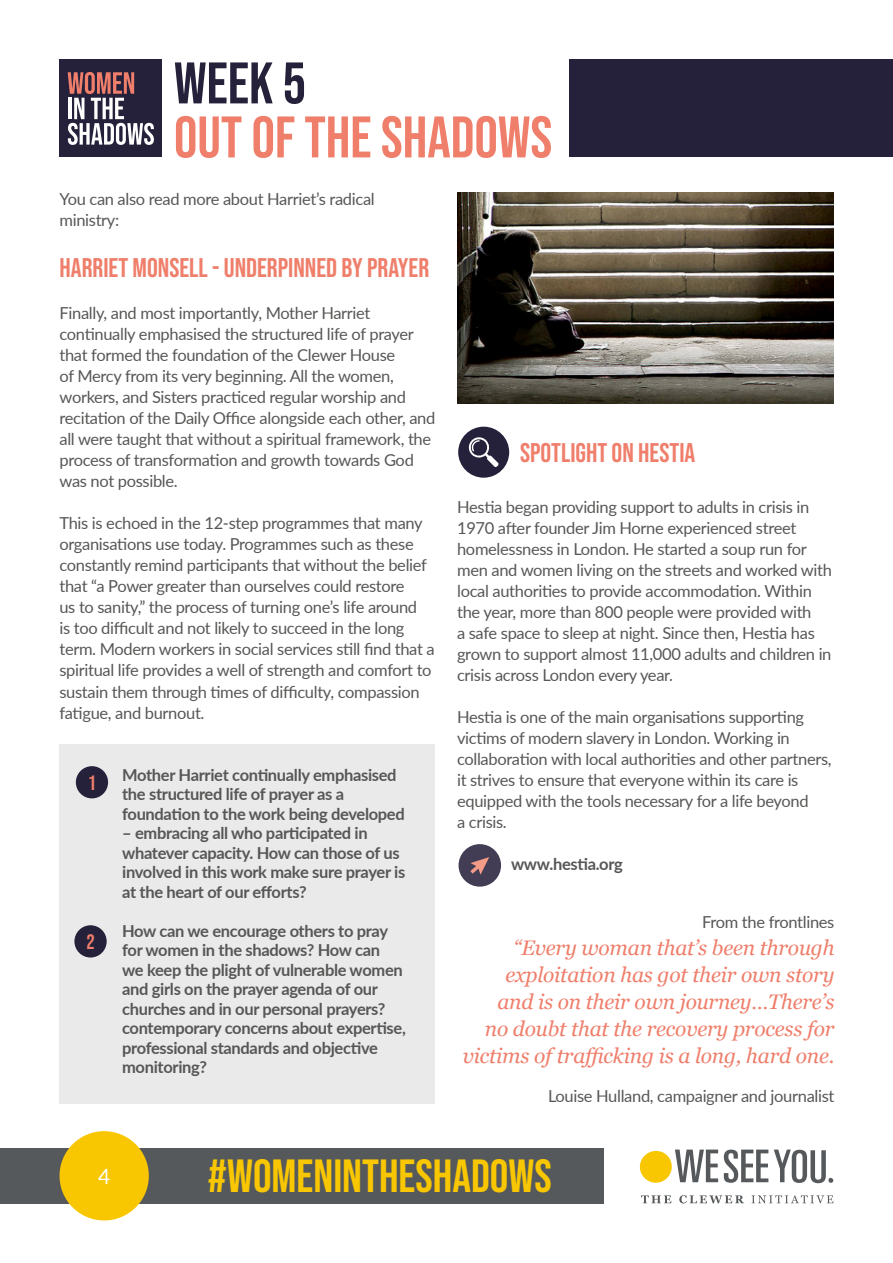
<style>
.page{position:relative;width:893px;height:1263px;background:#fff}
.page>*{position:absolute;margin:0;border:0;box-sizing:border-box;transform-origin:0 0}
.t1{font:58.5px "Bebas Neue";color:#ef7e6b}
.t2{font:58.5px "Bebas Neue";color:#25213a}
.t3{font:46.5px "Bebas Neue";color:#f9c701}
.t4{font:27px "Bebas Neue";color:#ef7e6b}
.t5{font:italic 21px/27px "Georgia";letter-spacing:-.01em;color:#ef7e6b;text-align:right}
.t6{font:21px "Lato";color:#fff}
.t7{font:20.85px "Bebas Neue";color:#ef7e6b}
.t8{font:16.5px/21px "Lato";letter-spacing:-.02em;color:#575756}
.t9{font:700 16.5px/19.5px "Lato";letter-spacing:-.02em;color:#575756}
</style>
<div class="page">
<div style="left:60px;top:744px;width:375px;height:360px;background:#ebeaeb"></div>
<div style="left:76px;top:766px;width:32px;height:32px;background:#25213a;border-radius:50%"></div>
<div style="left:74px;top:925px;width:33px;height:32px;background:#25213a;border-radius:50%"></div>
<div style="left:458px;top:427px;width:51px;height:51px;background:#25213a;border-radius:50%"></div>
<svg style="left:468px;top:437px;width:31px;height:30px"></svg>
<div style="left:459px;top:844px;width:42px;height:43px;background:#423c54;border-radius:50%"></div>
<svg style="left:470px;top:857px;width:19px;height:18px"></svg>
<svg style="left:641px;top:1195px;width:30px;height:8px"></svg>
<svg style="left:679px;top:1195px;width:65px;height:8px"></svg>
<svg style="left:751px;top:1195px;width:82px;height:8px"></svg>
<svg style="left:724px;top:1149px;width:44px;height:34px"></svg>
<svg style="left:640px;top:1149px;width:78px;height:34px"></svg>
<svg style="left:774px;top:1149px;width:59px;height:34px"></svg>
<div style="left:0;top:1148px;width:604px;height:55px;background:#55595b"></div>
<div style="left:60px;top:1131px;width:89px;height:89px;background:#f9c701;border-radius:50%"></div>
<img style="left:457px;top:192px;width:376px;height:212px">
<div style="left:570px;top:60px;width:323px;height:97px;background:#25213a"></div>
<div style="left:60px;top:60px;width:102px;height:97px;background:#25213a"></div>
<svg style="left:68px;top:72px;width:86px;height:73px"></svg>
<h1 class="t2" style="left:174px;top:50px;width:134px">WEEK 5</h1>
<h1 class="t1" style="left:174px;top:104px;width:380px">OUT OF THE SHADOWS</h1>
<p class="t8" style="left:60px;top:188px;width:317px">You can also read more about Harriet’s radical ministry:</p>
<h3 class="t4" style="left:60px;top:253px;width:371px">HARRIET MONSELL - UNDERPINNED BY PRAYER</h3>
<p class="t8" style="left:59px;top:302px;width:377px">Finally, and most importantly, Mother Harriet continually emphasised the structured life of prayer that formed the foundation of the Clewer House<br>of Mercy from its very beginning. All the women, workers, and Sisters practiced regular worship and recitation of the Daily Office alongside each other, and all were taught that without a spiritual framework, the process of transformation and growth towards God was not possible.</p>
<p class="t8" style="left:59px;top:512px;width:377px">This is echoed in the 12-step programmes that many organisations use today. Programmes such as these constantly remind participants that without the belief that “a Power greater than ourselves could restore<br>us to sanity,” the process of turning one’s life around<br>is too difficult and not likely to succeed in the long term. Modern workers in social services still find that a spiritual life provides a well of strength and comfort to sustain them through times of difficulty, compassion fatigue, and burnout.</p>
<p class="t7" style="left:88px;top:771px;width:10px">1</p>
<p class="t7" style="left:86px;top:930px;width:10px">2</p>
<p class="t9" style="left:122px;top:764px;width:284px">Mother Harriet continually emphasised the structured life of prayer as a foundation to the work being developed</p>
<p class="t9" style="left:122px;top:822px;width:285px">– embracing all who participated in whatever capacity. How can those of us involved in this work make sure prayer is at the heart of our efforts?</p>
<p class="t9" style="left:122px;top:920px;width:285px">How can we encourage others to pray for women in the shadows? How can we keep the plight of vulnerable women and girls on the prayer agenda of our churches and in our personal prayers? contemporary concerns about expertise, professional standards and objective monitoring?</p>
<h3 class="t4" style="left:520px;top:437px;width:177px">SPOTLIGHT ON HESTIA</h3>
<p class="t8" style="left:457px;top:496px;width:376px">Hestia began providing support to adults in crisis in 1970 after founder Jim Horne experienced street homelessness in London. He started a soup run for men and women living on the streets and worked with local authorities to provide accommodation. Within the year, more than 800 people were provided with<br>a safe space to sleep at night. Since then, Hestia has grown to support almost 11,000 adults and children in crisis across London every year.</p>
<p class="t8" style="left:457px;top:706px;width:376px">Hestia is one of the main organisations supporting victims of modern slavery in London. Working in collaboration with local authorities and other partners, it strives to ensure that everyone within its care is equipped with the tools necessary for a life beyond<br>a crisis.</p>
<p class="t9" style="left:511px;top:853px;width:113px">www.hestia.org</p>
<p class="t8" style="left:702px;top:911px;width:134px">From the frontlines</p>
<p class="t5" style="left:463px;top:934px;width:373px">“Every woman that’s been through exploitation has got their own story<br>and is on their own journey…There’s<br>no doubt that the recovery process for victims of trafficking is a long, hard one.</p>
<p class="t8" style="left:548px;top:1085px;width:288px">Louise Hulland, campaigner and journalist</p>
<p class="t6" style="left:98px;top:1161px;width:14px">4</p>
<h2 class="t3" style="left:208px;top:1150px;width:345px">#WOMENINTHESHADOWS</h2>
</div>
